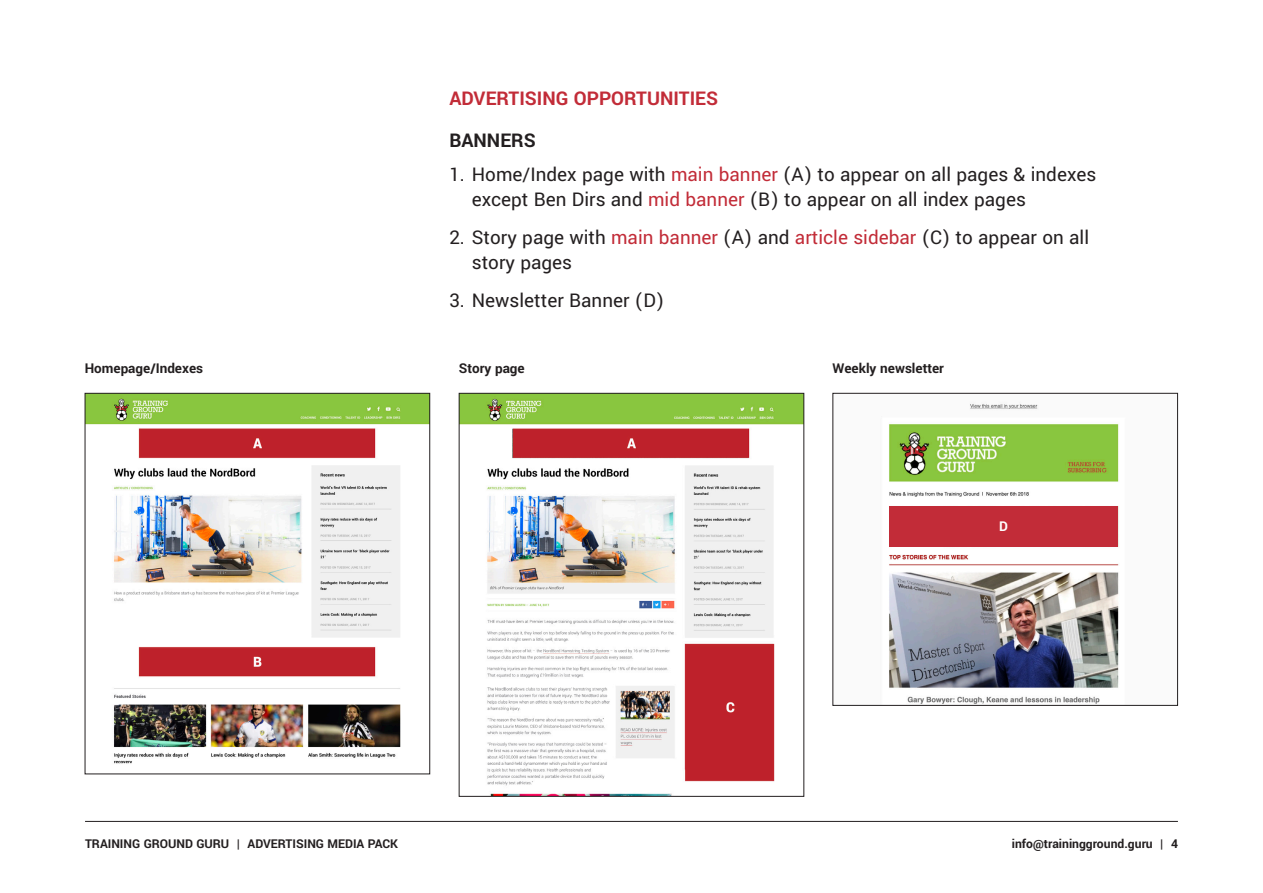
<style>
.page{position:relative;width:1263px;height:893px;background:#fff}
.page>*{position:absolute;margin:0;border:0;box-sizing:border-box;transform-origin:0 0}
.t1{font:21px/25.2px "Yantramanav";color:#231f20}
.t2{font:700 21px "Yantramanav";color:#c22c38}
.t3{font:700 21px "Yantramanav";color:#231f20}
.t4{font:700 15px "Yantramanav";color:#231f20}
.t5{font:700 15px "Yantramanav";color:#fff}
.t6{font:700 13.5px "Yantramanav";color:#231f20}
.s1{color:#c22c38}
</style>
<div class="page">
<hr style="left:85px;top:821px;width:1093px;height:1px;background:#231f20">
<img style="left:889px;top:403px;width:230px;height:301px">
<div style="left:832px;top:393px;width:346px;height:313px;border:1px solid #231f20"></div>
<img style="left:87px;top:395px;width:341px;height:369px">
<div style="left:85px;top:393px;width:345px;height:381px;border:1px solid #231f20"></div>
<img style="left:461px;top:395px;width:341px;height:400px">
<div style="left:459px;top:393px;width:345px;height:404px;border:1px solid #231f20"></div>
<div style="left:889px;top:506px;width:229px;height:41px;background:#c22c38"></div>
<p class="t2" style="left:449px;top:85px;width:270px">ADVERTISING OPPORTUNITIES</p>
<p class="t3" style="left:449px;top:128px;width:88px">BANNERS</p>
<p class="t1" style="left:472px;top:162px;width:626px;text-indent:-22px">1. Home/Index page with <span class="s1">main banner</span> (A) to appear on all pages &amp; indexes except Ben Dirs and <span class="s1">mid banner</span> (B) to appear on all index pages</p>
<p class="t1" style="left:472px;top:225px;width:619px;text-indent:-22px">2. Story page with <span class="s1">main banner</span> (A) and <span class="s1">article sidebar</span> (C) to appear on all story pages</p>
<p class="t1" style="left:449px;top:288px;width:216px">3. Newsletter Banner (D)</p>
<p class="t4" style="left:85px;top:359px;width:120px">Homepage/Indexes</p>
<p class="t4" style="left:459px;top:359px;width:67px">Story page</p>
<p class="t4" style="left:832px;top:359px;width:113px">Weekly newsletter</p>
<p class="t5" style="left:999px;top:517px;width:10px">D</p>
<p class="t6" style="left:85px;top:836px;width:315px">TRAINING GROUND GURU | ADVERTISING MEDIA PACK</p>
<p class="t6" style="left:1012px;top:836px;width:168px">info@trainingground.guru | 4</p>
</div>
